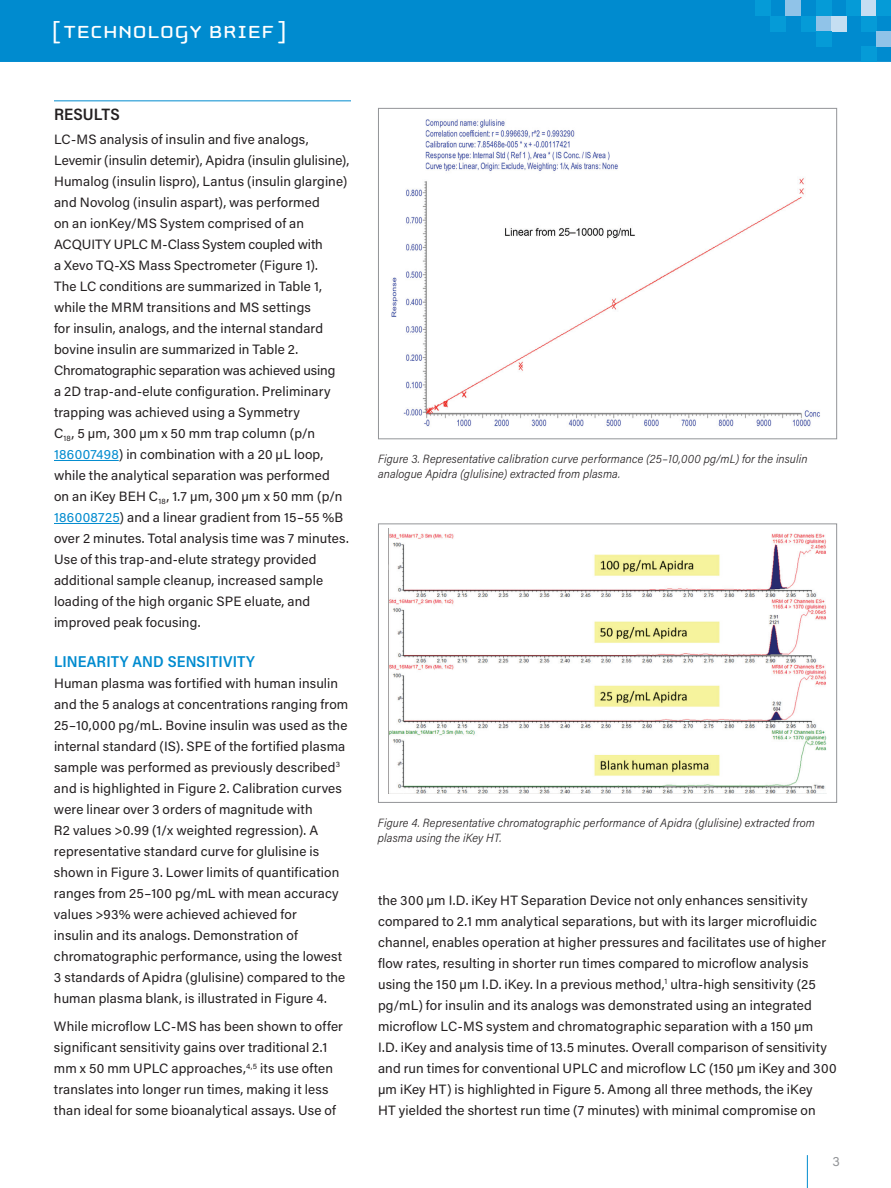
<style>
.page{position:relative;width:891px;height:1188px;background:#fff}
.page>*{position:absolute;margin:0;border:0;box-sizing:border-box;transform-origin:0 0}
.t1{font:25.5px "Cholla Unicase";letter-spacing:.02em;color:#fff;scale:1.1 1}
.t2{font:600 16.5px "Acumin Pro Semi Cond";letter-spacing:.005em;color:#231f20}
.t3{font:600 15.75px "Acumin Pro Semi Cond";letter-spacing:.01em;color:#008bcf}
.t4{font:13.5px/21px "Acumin Pro";letter-spacing:.01em;color:#231f20}
.t5{font:13.5px "Acumin Pro";color:#939598}
.t6{font:italic 300 12px/15px "Acumin Pro Semi Cond";letter-spacing:.01em;color:#231f20}
.s1{color:#008bcf}
</style>
<div class="page">
<div style="left:0;top:0;width:891px;height:62px;background:#008bcf"></div>
<div style="left:755px;top:0;width:15px;height:16px;background:#059bd7"></div>
<div style="left:861px;top:47px;width:15px;height:15px;background:#059bd7"></div>
<div style="left:770px;top:16px;width:16px;height:15px;background:#059bd7"></div>
<div style="left:786px;top:0;width:15px;height:16px;background:#90c3e8"></div>
<div style="left:801px;top:16px;width:15px;height:15px;background:#059bd7"></div>
<div style="left:816px;top:16px;width:16px;height:15px;background:#90c3e8"></div>
<div style="left:832px;top:16px;width:15px;height:15px;background:#c5def2"></div>
<div style="left:816px;top:0;width:16px;height:16px;background:#059bd7"></div>
<div style="left:816px;top:31px;width:16px;height:16px;background:#059bd7"></div>
<div style="left:861px;top:0;width:15px;height:16px;background:#c5def2"></div>
<div style="left:847px;top:0;width:14px;height:16px;background:#059bd7"></div>
<div style="left:876px;top:0;width:15px;height:16px;background:#059bd7"></div>
<div style="left:861px;top:16px;width:15px;height:15px;background:#059bd7"></div>
<div style="left:876px;top:31px;width:15px;height:16px;background:#90c3e8"></div>
<hr style="left:807px;top:1155px;width:1px;height:33px;background:#008bcf">
<hr style="left:54px;top:100px;width:297px;height:1px;background:#008bcf">
<hr style="left:54px;top:460px;width:65px;height:1px;background:#008bcf">
<hr style="left:54px;top:523px;width:66px;height:1px;background:#008bcf">
<img style="left:391px;top:119px;width:429px;height:308px">
<div style="left:378px;top:108px;width:459px;height:331px;border:1px solid #939598"></div>
<img style="left:388px;top:529px;width:439px;height:265px">
<div style="left:378px;top:524px;width:459px;height:279px;border:1px solid #939598"></div>
<h1 class="t1" style="left:52px;top:19px;width:215px">[ TECHNOLOGY BRIEF ]</h1>
<p class="t2" style="left:54px;top:103px;width:67px">RESULTS</p>
<p class="t4" style="left:54px;top:128px;width:297px">LC-MS analysis of insulin and five analogs, Levemir (insulin detemir), Apidra (insulin glulisine), Humalog (insulin lispro), Lantus (insulin glargine) and Novolog (insulin aspart), was performed<br>on an ionKey/MS System comprised of an ACQUITY UPLC M-Class System coupled with<br>a Xevo TQ-XS Mass Spectrometer (Figure 1).<br>The LC conditions are summarized in Table 1, while the MRM transitions and MS settings<br>for insulin, analogs, and the internal standard bovine insulin are summarized in Table 2.<br>Chromatographic separation was achieved using<br>a 2D trap-and-elute configuration. Preliminary trapping was achieved using a Symmetry<br>C<sub>18</sub>, 5 µm, 300 µm x 50 mm trap column (p/n <span class="s1">186007498</span>) in combination with a 20 µL loop, while the analytical separation was performed<br>on an iKey BEH C<sub>18</sub>, 1.7 µm, 300 µm x 50 mm (p/n <span class="s1">186008725</span>) and a linear gradient from 15–55 %B over 2 minutes. Total analysis time was 7 minutes.<br>Use of this trap-and-elute strategy provided additional sample cleanup, increased sample loading of the high organic SPE eluate, and improved peak focusing.</p>
<p class="t3" style="left:54px;top:650px;width:203px">LINEARITY AND SENSITIVITY</p>
<p class="t4" style="left:54px;top:672px;width:296px">Human plasma was fortified with human insulin and the 5 analogs at concentrations ranging from 25–10,000 pg/mL. Bovine insulin was used as the internal standard (IS). SPE of the fortified plasma sample was performed as previously described<sup>3 </sup>and is highlighted in Figure 2. Calibration curves were linear over 3 orders of magnitude with<br>R2 values &gt;0.99 (1/x weighted regression). A representative standard curve for glulisine is shown in Figure 3. Lower limits of quantification ranges from 25–100 pg/mL with mean accuracy values &gt;93% were achieved achieved for<br>insulin and its analogs. Demonstration of chromatographic performance, using the lowest 3 standards of Apidra (glulisine) compared to the human plasma blank, is illustrated in Figure 4.</p>
<p class="t4" style="left:54px;top:1016px;width:291px">While microflow LC-MS has been shown to offer significant sensitivity gains over traditional 2.1 mm x 50 mm UPLC approaches,<sup>4,5</sup> its use often translates into longer run times, making it less than ideal for some bioanalytical assays. Use of</p>
<p class="t6" style="left:378px;top:451px;width:431px">Figure 3. Representative calibration curve performance (25–10,000 pg/mL) for the insulin analogue Apidra (glulisine) extracted from plasma.</p>
<p class="t6" style="left:378px;top:814px;width:439px">Figure 4. Representative chromatographic performance of Apidra (glulisine) extracted from plasma using the iKey HT.</p>
<p class="t4" style="left:378px;top:889px;width:460px">the 300 µm I.D. iKey HT Separation Device not only enhances sensitivity compared to 2.1 mm analytical separations, but with its larger microfluidic channel, enables operation at higher pressures and facilitates use of higher flow rates, resulting in shorter run times compared to microflow analysis using the 150 µm I.D. iKey. In a previous method,<sup>1</sup> ultra-high sensitivity (25 pg/mL) for insulin and its analogs was demonstrated using an integrated microflow LC-MS system and chromatographic separation with a 150 µm<br>I.D. iKey and analysis time of 13.5 minutes. Overall comparison of sensitivity and run times for conventional UPLC and microflow LC (150 µm iKey and 300 µm iKey HT) is highlighted in Figure 5. Among all three methods, the iKey<br>HT yielded the shortest run time (7 minutes) with minimal compromise on</p>
<p class="t5" style="left:832px;top:1151px;width:9px">3</p>
</div>
